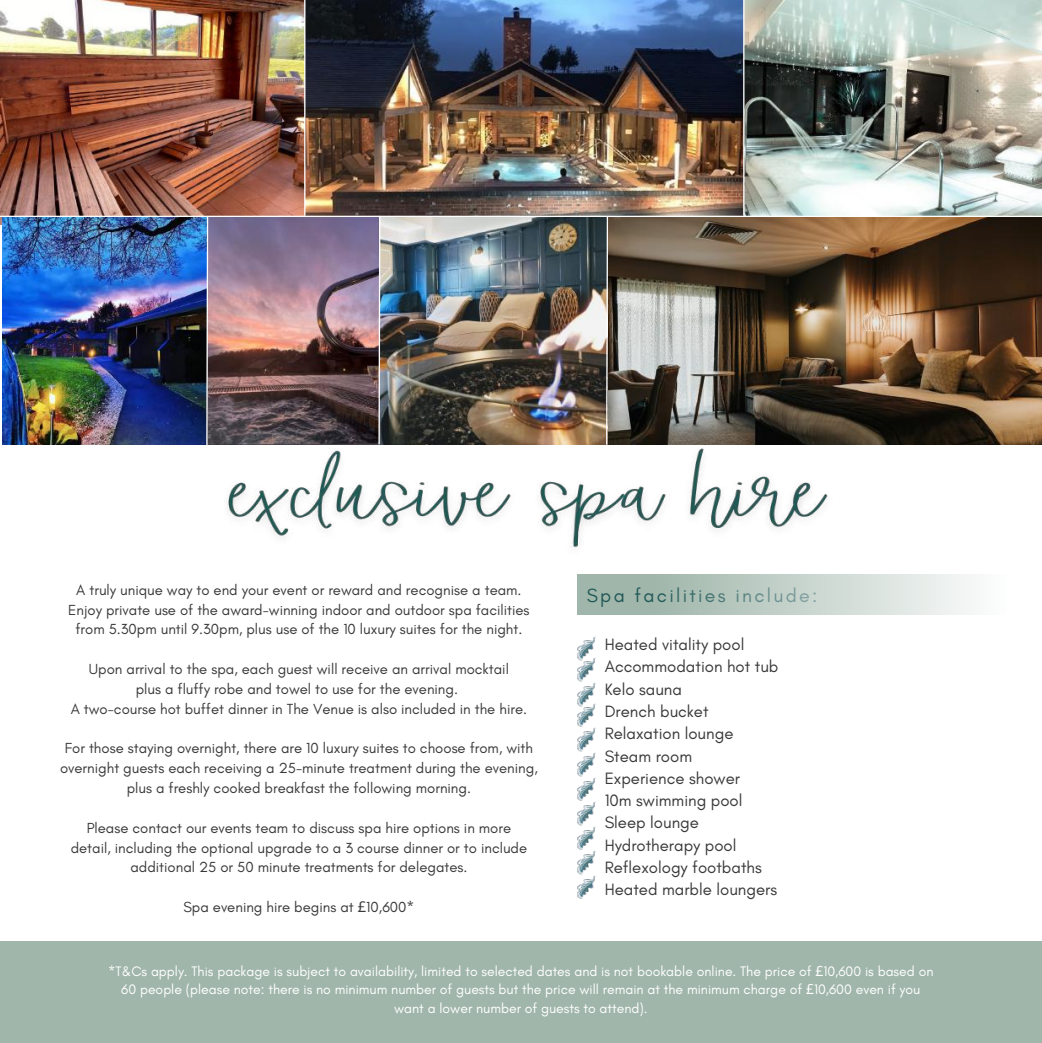
<style>
.page{position:relative;width:1042px;height:1043px;background:#fff}
.page>*{position:absolute;margin:0;border:0;box-sizing:border-box;transform-origin:0 0}
.t1{font:19.43px "Glacial Indifference";letter-spacing:.115em;color:#205856}
.t2{font:16.8px/22.2px "Glacial Indifference";color:#39393b}
.t3{font:14.88px/19.8px "Glacial Indifference";color:#39393b;text-align:center}
.t4{font:14px/18.7px "Glacial Indifference";color:#fff;text-align:center}
.s1{font-family:"Noto Sans"}
</style>
<div class="page">
<img style="left:305px;top:0;width:736px;height:216px">
<img style="left:1px;top:0;width:303px;height:224px">
<img style="left:3px;top:217px;width:1038px;height:227px">
<hr style="left:0;top:216px;width:1041px;height:1px;background:#fff">
<hr style="left:743px;top:0;width:1px;height:216px;background:#fff">
<svg style="left:205px;top:215px;width:4px;height:230px"></svg>
<svg style="left:377px;top:214px;width:4px;height:193px"></svg>
<svg style="left:605px;top:215px;width:3px;height:192px"></svg>
<div style="left:0;top:940px;width:1041px;height:101px;background:#a0b6aa"></div>
<img style="left:214px;top:407px;width:626px;height:141px">
<img style="left:577px;top:636px;width:18px;height:21px">
<div style="left:577px;top:574px;width:428px;height:41px;background:#a0b6aa"></div>
<div style="left:651px;top:573px;width:358px;height:42px;background:linear-gradient(to right,#a0b6aa,#fefefe)"></div>
<img style="left:577px;top:657px;width:18px;height:46px">
<img style="left:577px;top:703px;width:18px;height:196px">
<p class="t3" style="left:68px;top:579px;width:462px">A truly unique way to end your event or reward and recognise a team.<br>Enjoy private use of the award-winning indoor and outdoor spa facilities from 5.30pm until 9.30pm, plus use of the 10 luxury suites for the night.</p>
<p class="t3" style="left:71px;top:658px;width:457px">Upon arrival to the spa, each guest will receive an arrival mocktail<br>plus a fluffy robe and towel to use for the evening.<br>A two-course hot buffet dinner in The Venue is also included in the hire.</p>
<p class="t3" style="left:60px;top:738px;width:479px">For those staying overnight, there are 10 luxury suites to choose from, with overnight guests each receiving a 25-minute treatment during the evening, plus a freshly cooked breakfast the following morning.</p>
<p class="t3" style="left:71px;top:817px;width:458px">Please contact our events team to discuss spa hire options in more detail, including the optional upgrade to a 3 course dinner or to include additional 25 or 50 minute treatments for delegates.</p>
<p class="t3" style="left:183px;top:896px;width:232px">Spa evening hire begins at <span class="s1">£</span>10,600*</p>
<h1 class="t1" style="left:586px;top:583px;width:232px">Spa facilities include:</h1>
<p class="t2" style="left:604px;top:632px;width:175px">Heated vitality pool<br>Accommodation hot tub<br>Kelo sauna<br>Drench bucket<br>Relaxation lounge<br>Steam room<br>Experience shower<br>10m swimming pool<br>Sleep lounge<br>Hydrotherapy pool<br>Reflexology footbaths<br>Heated marble loungers</p>
<p class="t4" style="left:108px;top:961px;width:826px">*T&amp;Cs apply. This package is subject to availability, limited to selected dates and is not bookable online. The price of <span class="s1">£</span>10,600 is based on<br>60 people (please note: there is no minimum number of guests but the price will remain at the minimum charge of <span class="s1">£</span>10,600 even if you want a lower number of guests to attend).</p>
</div>
